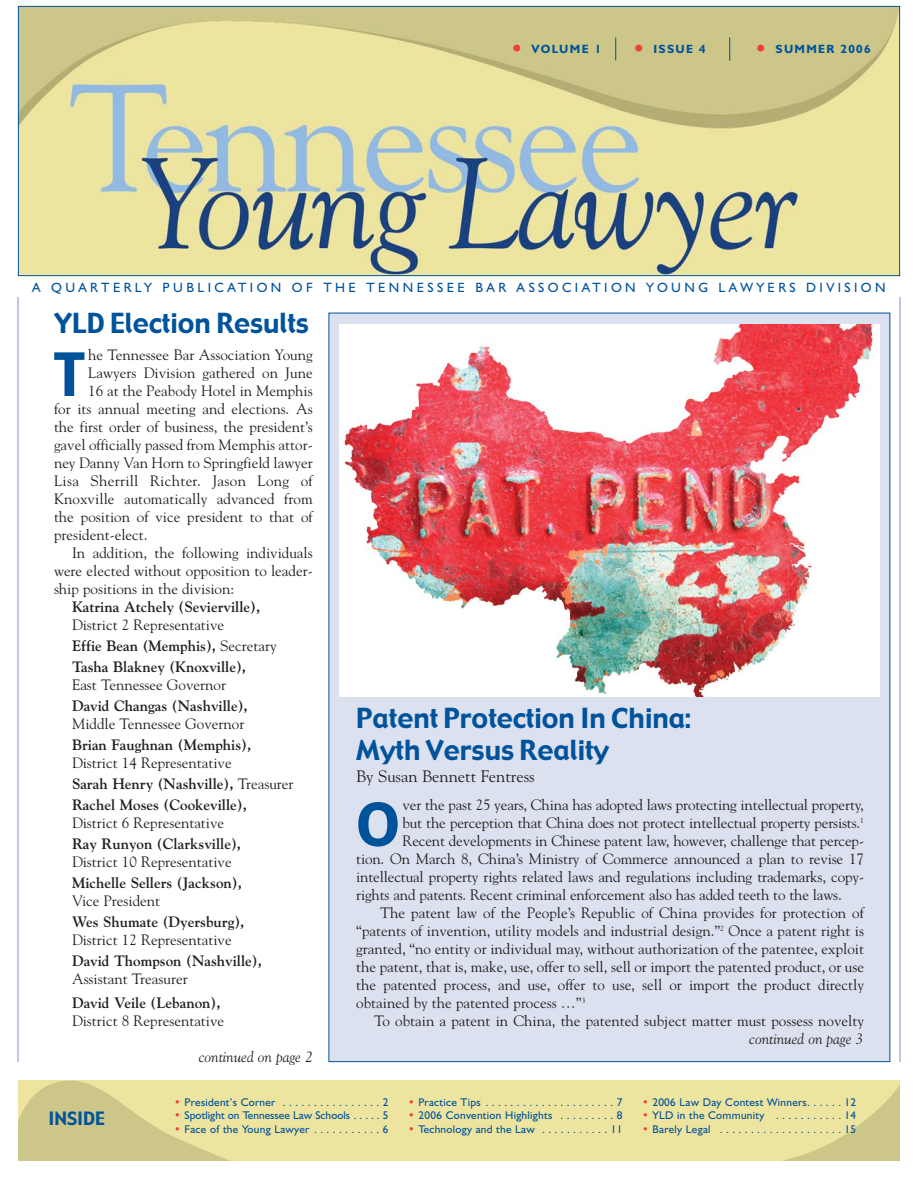
<style>
.page{position:relative;width:918px;height:1188px;background:#fff}
.page>*{position:absolute;margin:0;border:0;box-sizing:border-box;transform-origin:0 0}
.t1{font:58.2px "Gadget";color:#00539b}
.t2{font:27px/31.5px "Gadget";color:#00539b}
.t3{font:18px "Gadget";color:#00539b}
.t4{font:16.5px "Goudy";color:#231f20}
.t5{font:15px "Goudy";color:#231f20}
.t6{font:700 15px/21px "Goudy";color:#231f20}
.t7{font:italic 15px "Goudy";color:#231f20}
.t8{font:15px "Goudy";letter-spacing:.02em;color:#231f20}
.t9{font:13.5px "Humanist 521 BT";letter-spacing:.25em;color:#00539b}
.t10{font:700 12px "Humanist 521 BT";letter-spacing:.11em;color:#00539b}
.t11{font:11.25px "Humanist 521 BT";letter-spacing:.025em;color:#00539b}
.t12{font:11.25px "Humanist 521 BT";letter-spacing:.005em;color:#00539b}
.s1{font-size:24px;color:#ef4035}
.s2{font-weight:400}
.s3{color:#ef4035}
</style>
<div class="page">
<div style="left:329px;top:313px;width:561px;height:749px;background:#dce1ef"></div>
<img style="left:20px;top:8px;width:878px;height:266px">
<hr style="left:899px;top:297px;width:2px;height:765px;background:#a8b5d8">
<hr style="left:17px;top:297px;width:2px;height:765px;background:#a8b5d8">
<svg style="left:615px;top:37px;width:1px;height:23px"></svg>
<svg style="left:729px;top:37px;width:1px;height:24px"></svg>
<img style="left:339px;top:324px;width:540px;height:372px">
<p class="t10" style="left:510px;top:45px;width:93px"><span class="s1">•</span> VOLUME 1</p>
<p class="t10" style="left:632px;top:45px;width:75px"><span class="s1">•</span> ISSUE 4</p>
<p class="t10" style="left:754px;top:45px;width:118px"><span class="s1">•</span> SUMMER 2006</p>
<p class="t9" style="left:32px;top:283px;width:855px">A QUARTERLY PUBLICATION OF THE TENNESSEE BAR ASSOCIATION YOUNG LAWYERS DIVISION</p>
<h2 class="t2" style="left:54px;top:309px;width:256px">YLD Election Results</h2>
<h1 class="t1" style="left:54px;top:352px;width:32px">T</h1>
<p class="t5" style="left:88px;top:349px;width:226px">he Tennessee Bar Association Young</p>
<p class="t5" style="left:88px;top:367px;width:226px">Lawyers Division gathered on June</p>
<p class="t5" style="left:88px;top:385px;width:226px">16 at the Peabody Hotel in Memphis</p>
<p class="t5" style="left:54px;top:403px;width:260px">for its annual meeting and elections. As</p>
<p class="t5" style="left:54px;top:421px;width:260px">the first order of business, the president’s</p>
<p class="t5" style="left:54px;top:439px;width:260px">gavel officially passed from Memphis attor-</p>
<p class="t5" style="left:54px;top:457px;width:260px">ney Danny Van Horn to Springfield lawyer</p>
<p class="t8" style="left:54px;top:475px;width:260px">Lisa Sherrill Richter. Jason Long of</p>
<p class="t5" style="left:54px;top:493px;width:260px">Knoxville automatically advanced from</p>
<p class="t5" style="left:54px;top:511px;width:260px">the position of vice president to that of</p>
<p class="t5" style="left:54px;top:529px;width:95px">president-elect.</p>
<p class="t5" style="left:72px;top:547px;width:242px">In addition, the following individuals</p>
<p class="t5" style="left:54px;top:565px;width:260px">were elected without opposition to leader-</p>
<p class="t5" style="left:54px;top:583px;width:182px">ship positions in the division:</p>
<p class="t6" style="left:72px;top:597px;width:190px">Katrina Atchely (Sevierville),</p>
<p class="t6" style="left:72px;top:615px;width:206px"><span class="s2">District 2 Representative<br></span>Effie Bean (Memphis), <span class="s2">Secretary<br></span>Tasha Blakney (Knoxville),</p>
<p class="t5" style="left:72px;top:679px;width:156px">East Tennessee Governor</p>
<p class="t6" style="left:72px;top:696px;width:177px">David Changas (Nashville),</p>
<p class="t5" style="left:72px;top:718px;width:174px">Middle Tennessee Governor</p>
<p class="t6" style="left:72px;top:735px;width:181px">Brian Faughnan (Memphis),</p>
<p class="t6" style="left:72px;top:753px;width:223px"><span class="s2">District 14 Representative<br></span>Sarah Henry (Nashville), <span class="s2">Treasurer<br></span>Rachel Moses (Cookeville),</p>
<p class="t5" style="left:72px;top:817px;width:154px">District 6 Representative</p>
<p class="t6" style="left:72px;top:834px;width:171px">Ray Runyon (Clarksville),</p>
<p class="t5" style="left:72px;top:856px;width:161px">District 10 Representative</p>
<p class="t6" style="left:72px;top:873px;width:171px">Michelle Sellers (Jackson),</p>
<p class="t5" style="left:72px;top:895px;width:90px">Vice President</p>
<p class="t6" style="left:72px;top:912px;width:174px">Wes Shumate (Dyersburg),</p>
<p class="t5" style="left:72px;top:934px;width:161px">District 12 Representative</p>
<p class="t6" style="left:72px;top:951px;width:191px">David Thompson (Nashville),</p>
<p class="t5" style="left:72px;top:973px;width:117px">Assistant Treasurer</p>
<p class="t6" style="left:72px;top:993px;width:150px">David Veile (Lebanon),</p>
<p class="t5" style="left:72px;top:1015px;width:154px">District 8 Representative</p>
<p class="t7" style="left:199px;top:1051px;width:115px">continued on page 2</p>
<h2 class="t2" style="left:356px;top:704px;width:336px">Patent Protection In China:<br>Myth Versus Reality</h2>
<p class="t4" style="left:356px;top:770px;width:180px">By Susan Bennett Fentress</p>
<h1 class="t1" style="left:356px;top:802px;width:45px">O</h1>
<p class="t5" style="left:403px;top:799px;width:463px">ver the past 25 years, China has adopted laws protecting intellectual property,</p>
<p class="t5" style="left:403px;top:817px;width:463px">but the perception that China does not protect intellectual property persists.<sup>1</sup></p>
<p class="t5" style="left:403px;top:835px;width:463px">Recent developments in Chinese patent law, however, challenge that percep-</p>
<p class="t5" style="left:356px;top:853px;width:509px">tion. On March 8, China’s Ministry of Commerce announced a plan to revise 17</p>
<p class="t5" style="left:356px;top:871px;width:509px">intellectual property rights related laws and regulations including trademarks, copy-</p>
<p class="t5" style="left:356px;top:889px;width:487px">rights and patents. Recent criminal enforcement also has added teeth to the laws.</p>
<p class="t5" style="left:380px;top:907px;width:485px">The patent law of the People’s Republic of China provides for protection of</p>
<p class="t5" style="left:356px;top:925px;width:509px">“patents of invention, utility models and industrial design.”<sup>2</sup> Once a patent right is</p>
<p class="t5" style="left:356px;top:943px;width:509px">granted, “no entity or individual may, without authorization of the patentee, exploit</p>
<p class="t5" style="left:356px;top:961px;width:509px">the patent, that is, make, use, offer to sell, sell or import the patented product, or use</p>
<p class="t5" style="left:356px;top:979px;width:509px">the patented process, and use, offer to use, sell or import the product directly</p>
<p class="t5" style="left:356px;top:997px;width:231px">obtained by the patented process …”<sup>3</sup></p>
<p class="t5" style="left:374px;top:1015px;width:491px">To obtain a patent in China, the patented subject matter must possess novelty</p>
<p class="t7" style="left:749px;top:1033px;width:115px">continued on page 3</p>
<p class="t3" style="left:48px;top:1111px;width:58px">INSIDE</p>
<p class="t11" style="left:174px;top:1098px;width:216px"><span class="s3">•</span> President’s Corner . . . . . . . . . . . . . . . . 2</p>
<p class="t12" style="left:174px;top:1112px;width:216px"><span class="s3">•</span> Spotlight on Tennessee Law Schools . . . . . 5</p>
<p class="t11" style="left:174px;top:1125px;width:216px"><span class="s3">•</span> Face of the Young Lawyer . . . . . . . . . . . 6</p>
<p class="t11" style="left:408px;top:1098px;width:216px"><span class="s3">•</span> Practice Tips . . . . . . . . . . . . . . . . . . . . . 7</p>
<p class="t11" style="left:408px;top:1112px;width:216px"><span class="s3">•</span> 2006 Convention Highlights . . . . . . . . . 8</p>
<p class="t11" style="left:408px;top:1125px;width:216px"><span class="s3">•</span> Technology and the Law . . . . . . . . . . . 11</p>
<p class="t11" style="left:642px;top:1098px;width:216px"><span class="s3">•</span> 2006 Law Day Contest Winners. . . . . . 12</p>
<p class="t11" style="left:642px;top:1112px;width:216px"><span class="s3">•</span> YLD in the Community . . . . . . . . . . . 14</p>
<p class="t11" style="left:642px;top:1125px;width:216px"><span class="s3">•</span> Barely Legal . . . . . . . . . . . . . . . . . . . . 15</p>
</div>
